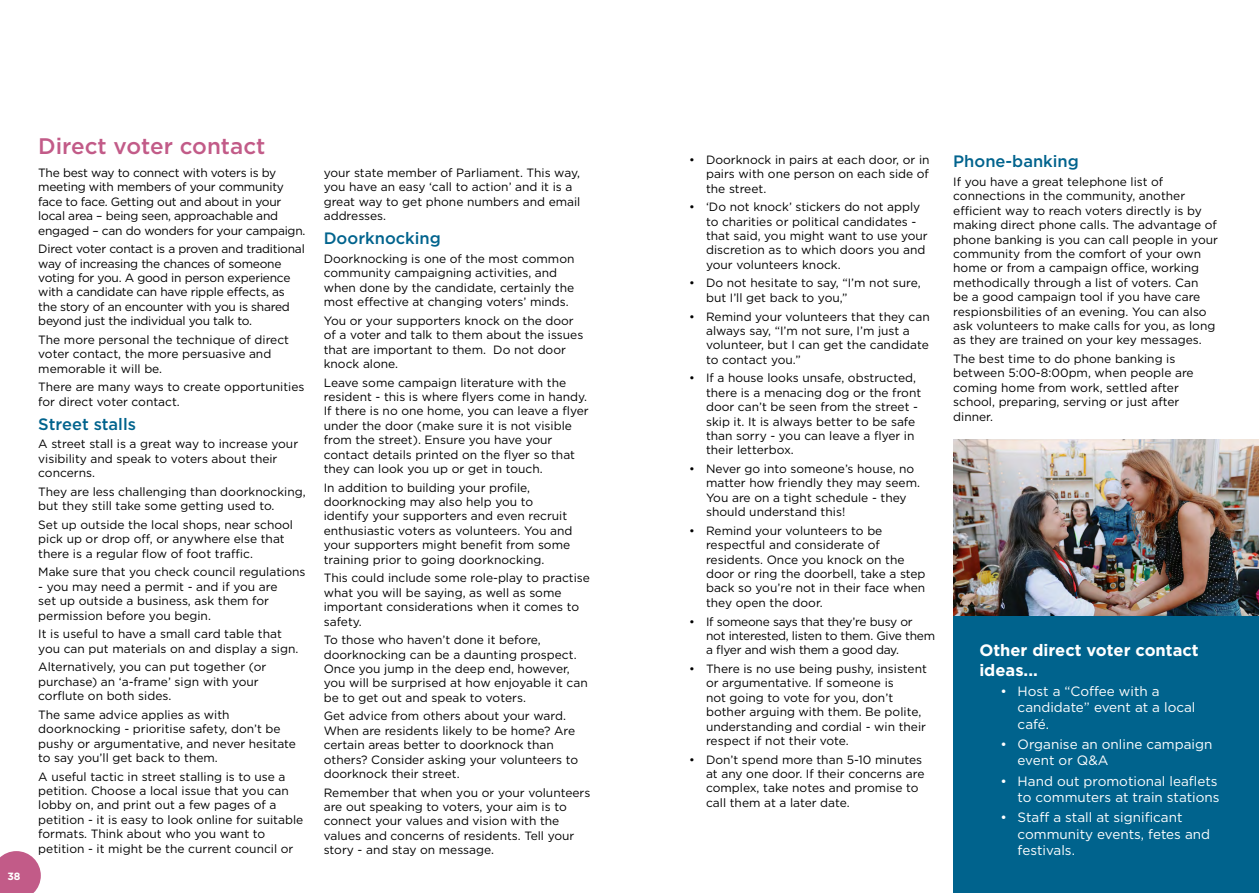
<style>
.page{position:relative;width:1259px;height:893px;background:#fff}
.page>*{position:absolute;margin:0;border:0;box-sizing:border-box;transform-origin:0 0}
.t1{font:500 22.5px "Gotham";color:#c25b88}
.t2{font:500 16.5px "Gotham";color:#00638d}
.t3{font:700 16.5px/19.8px "Gotham";color:#fff}
.t4{font:13.5px/16.2px "Gotham";color:#fff}
.t5{font:12px/14.4px "Gotham";color:#000}
.t6{font:12px/14.4px "Gotham";letter-spacing:-.02em;color:#000}
.t7{font:700 10.5px "Gotham";color:#fff}
</style>
<div class="page">
<svg style="left:0;top:851px;width:41px;height:42px;background:#c96f96"></svg>
<img style="left:953px;top:439px;width:306px;height:178px">
<div style="left:953px;top:617px;width:306px;height:276px;background:#00638d"></div>
<p class="t7" style="left:7px;top:869px;width:15px">38</p>
<h1 class="t1" style="left:38px;top:131px;width:229px">Direct voter contact</h1>
<p class="t6" style="left:38px;top:165px;width:269px">The best way to connect with voters is by meeting with members of your community face to face. Getting out and about in your local area – being seen, approachable and engaged – can do wonders for your campaign.</p>
<p class="t6" style="left:38px;top:242px;width:268px">Direct voter contact is a proven and traditional way of increasing the chances of someone voting for you. A good in person experience with a candidate can have ripple effects, as the story of an encounter with you is shared beyond just the individual you talk to.</p>
<p class="t5" style="left:38px;top:332px;width:252px">The more personal the technique of direct voter contact, the more persuasive and memorable it will be.</p>
<p class="t5" style="left:38px;top:380px;width:268px">There are many ways to create opportunities for direct voter contact.</p>
<h2 class="t2" style="left:38px;top:413px;width:99px">Street stalls</h2>
<p class="t5" style="left:38px;top:437px;width:261px">A street stall is a great way to increase your visibility and speak to voters about their concerns.</p>
<p class="t5" style="left:38px;top:484px;width:269px">They are less challenging than doorknocking, but they still take some getting used to.</p>
<p class="t5" style="left:38px;top:517px;width:256px">Set up outside the local shops, near school pick up or drop off, or anywhere else that there is a regular flow of foot traffic.</p>
<p class="t5" style="left:38px;top:565px;width:269px">Make sure that you check council regulations</p>
<p class="t5" style="left:38px;top:579px;width:241px">- you may need a permit - and if you are set up outside a business, ask them for permission before you begin.</p>
<p class="t5" style="left:38px;top:627px;width:262px">It is useful to have a small card table that you can put materials on and display a sign.</p>
<p class="t5" style="left:38px;top:660px;width:229px">Alternatively, you can put together (or purchase) an ‘a-frame’ sign with your corflute on both sides.</p>
<p class="t5" style="left:38px;top:707px;width:259px">The same advice applies as with doorknocking - prioritise safety, don’t be pushy or argumentative, and never hesitate to say you’ll get back to them.</p>
<p class="t5" style="left:38px;top:769px;width:266px">A useful tactic in street stalling is to use a petition. Choose a local issue that you can lobby on, and print out a few pages of a petition - it is easy to look online for suitable formats. Think about who you want to petition - it might be the current council or</p>
<p class="t5" style="left:324px;top:165px;width:258px">your state member of Parliament. This way, you have an easy ‘call to action’ and it is a great way to get phone numbers and email addresses.</p>
<h2 class="t2" style="left:324px;top:228px;width:119px">Doorknocking</h2>
<p class="t5" style="left:324px;top:251px;width:252px">Doorknocking is one of the most common community campaigning activities, and when done by the candidate, certainly the most effective at changing voters’ minds.</p>
<p class="t5" style="left:324px;top:313px;width:261px">You or your supporters knock on the door of a voter and talk to them about the issues that are important to them. Do not door knock alone.</p>
<p class="t5" style="left:324px;top:375px;width:266px">Leave some campaign literature with the resident - this is where flyers come in handy.<br>If there is no one home, you can leave a flyer under the door (make sure it is not visible from the street). Ensure you have your contact details printed on the flyer so that they can look you up or get in touch.</p>
<p class="t5" style="left:324px;top:480px;width:250px">In addition to building your profile, doorknocking may also help you to identify your supporters and even recruit enthusiastic voters as volunteers. You and your supporters might benefit from some training prior to going doorknocking.</p>
<p class="t5" style="left:324px;top:571px;width:268px">This could include some role-play to practise what you will be saying, as well as some important considerations when it comes to safety.</p>
<p class="t5" style="left:324px;top:632px;width:265px">To those who haven’t done it before, doorknocking can be a daunting prospect.<br>Once you jump in the deep end, however, you will be surprised at how enjoyable it can be to get out and speak to voters.</p>
<p class="t5" style="left:324px;top:709px;width:256px">Get advice from others about your ward.<br>When are residents likely to be home? Are certain areas better to doorknock than others? Consider asking your volunteers to doorknock their street.</p>
<p class="t5" style="left:324px;top:785px;width:268px">Remember that when you or your volunteers are out speaking to voters, your aim is to connect your values and vision with the values and concerns of residents. Tell your story - and stay on message.</p>
<p class="t5" style="left:706px;top:152px;width:225px;text-align:justify;text-indent:-17px">• Doorknock in pairs at each door, or in pairs with one person on each side of the street.</p>
<p class="t5" style="left:706px;top:199px;width:223px;text-indent:-17px">• ‘Do not knock’ stickers do not apply to charities or political candidates - that said, you might want to use your discretion as to which doors you and your volunteers knock.</p>
<p class="t5" style="left:706px;top:276px;width:216px;text-indent:-17px">• Do not hesitate to say, “I’m not sure, but I’ll get back to you,”</p>
<p class="t5" style="left:706px;top:309px;width:225px;text-indent:-17px">• Remind your volunteers that they can always say, “I’m not sure, I’m just a volunteer, but I can get the candidate to contact you.”</p>
<p class="t5" style="left:706px;top:371px;width:217px;text-indent:-17px">• If a house looks unsafe, obstructed, there is a menacing dog or the front door can’t be seen from the street - skip it. It is always better to be safe than sorry - you can leave a flyer in their letterbox.</p>
<p class="t5" style="left:706px;top:461px;width:215px;text-indent:-17px">• Never go into someone’s house, no matter how friendly they may seem.<br>You are on a tight schedule - they should understand this!</p>
<p class="t5" style="left:706px;top:523px;width:221px;text-indent:-17px">• Remind your volunteers to be respectful and considerate of residents. Once you knock on the door or ring the doorbell, take a step back so you’re not in their face when they open the door.</p>
<p class="t6" style="left:706px;top:614px;width:231px;text-indent:-17px">• If someone says that they’re busy or not interested, listen to them. Give them a flyer and wish them a good day.</p>
<p class="t5" style="left:706px;top:661px;width:222px;text-indent:-17px">• There is no use being pushy, insistent or argumentative. If someone is<br>not going to vote for you, don’t bother arguing with them. Be polite, understanding and cordial - win their respect if not their vote.</p>
<p class="t5" style="left:706px;top:752px;width:220px;text-indent:-17px">• Don’t spend more than 5-10 minutes at any one door. If their concerns are complex, take notes and promise to call them at a later date.</p>
<h2 class="t2" style="left:953px;top:151px;width:127px">Phone-banking</h2>
<p class="t5" style="left:953px;top:174px;width:266px">If you have a great telephone list of connections in the community, another efficient way to reach voters directly is by making direct phone calls. The advantage of phone banking is you can call people in your community from the comfort of your own home or from a campaign office, working methodically through a list of voters. Can<br>be a good campaign tool if you have care respionsbilities of an evening. You can also ask volunteers to make calls for you, as long as they are trained on your key messages.</p>
<p class="t5" style="left:953px;top:351px;width:242px">The best time to do phone banking is between 5:00-8:00pm, when people are coming home from work, settled after school, preparing, serving or just after dinner.</p>
<h2 class="t3" style="left:979px;top:640px;width:221px">Other direct voter contact ideas...</h2>
<p class="t4" style="left:1017px;top:683px;width:179px;text-indent:-17px">• Host a “Coffee with a candidate” event at a local café.</p>
<p class="t4" style="left:1017px;top:736px;width:196px;text-indent:-17px">• Organise an online campaign event or Q&amp;A</p>
<p class="t4" style="left:1000px;top:772px;width:220px;text-align:right">• Hand out promotional leaflets to commuters at train stations</p>
<p class="t4" style="left:1017px;top:809px;width:194px;text-indent:-17px">• Staff a stall at significant community events, fetes and festivals.</p>
</div>
